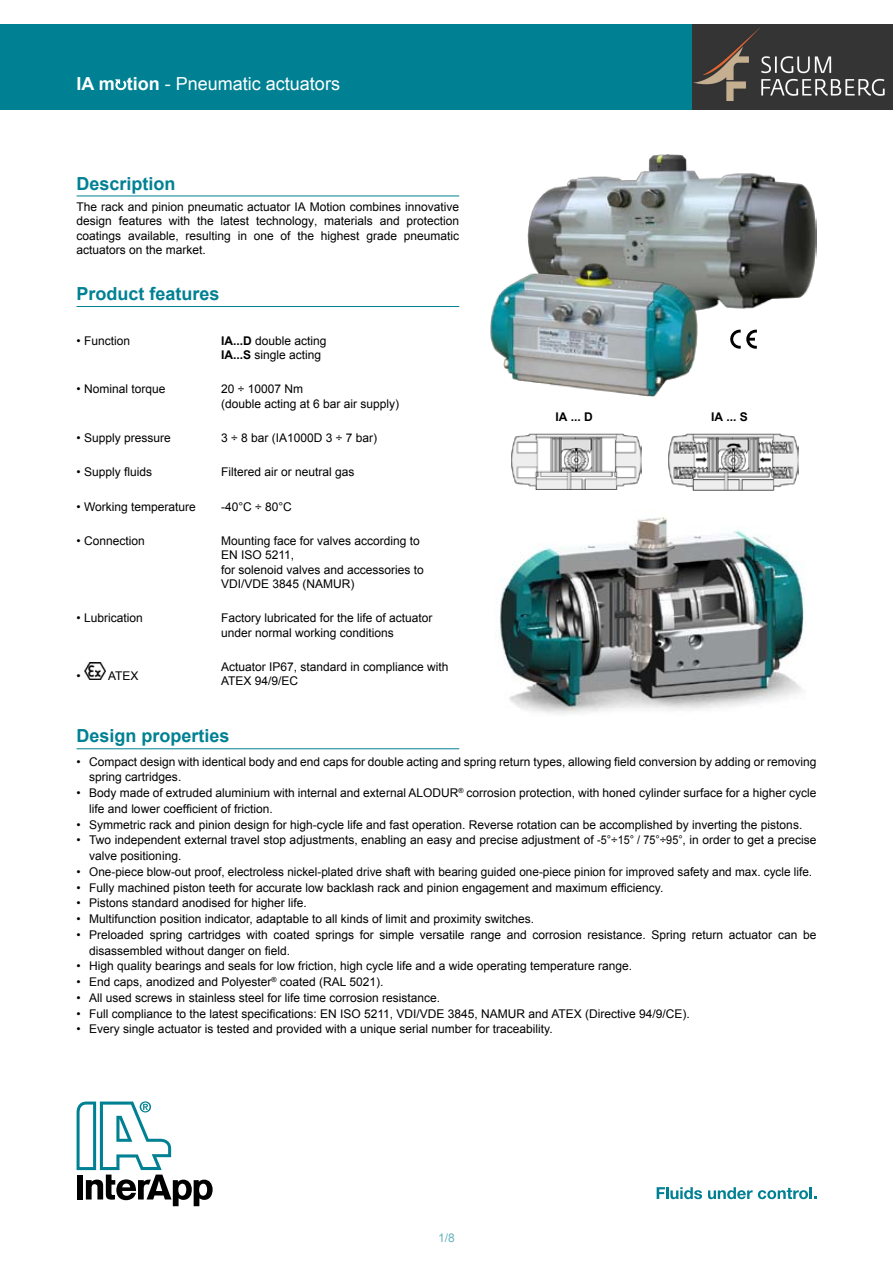
<style>
.page{position:relative;width:893px;height:1263px;background:#fff}
.page>*{position:absolute;margin:0;border:0;box-sizing:border-box;transform-origin:0 0}
.t1{font:700 18px "Arial";color:#008193}
.t2{font:18px "Arial";color:#fff}
.t3{font:12px/14.4px "Arial";color:#000}
.t4{font:700 12px "Arial";color:#000}
.t5{font:12px "Arial";color:#66b3be}
.s1{font-weight:700}
</style>
<div class="page">
<svg style="left:77px;top:1101px;width:136px;height:105px"></svg>
<svg style="left:657px;top:1187px;width:45px;height:12px"></svg>
<svg style="left:708px;top:1187px;width:108px;height:12px"></svg>
<div style="left:0;top:24px;width:893px;height:85px;background:#008193"></div>
<svg style="left:730px;top:330px;width:27px;height:19px"></svg>
<img style="left:528px;top:154px;width:288px;height:156px">
<img style="left:511px;top:433px;width:130px;height:57px">
<img style="left:668px;top:434px;width:131px;height:57px">
<img style="left:499px;top:517px;width:306px;height:198px">
<img style="left:490px;top:262px;width:211px;height:135px">
<hr style="left:77px;top:196px;width:382px;height:1px;background:#008193">
<hr style="left:77px;top:306px;width:382px;height:1px;background:#008193">
<img style="left:84px;top:662px;width:21px;height:18px">
<hr style="left:77px;top:748px;width:382px;height:1px;background:#008193">
<img style="left:692px;top:24px;width:200px;height:85px">
<svg style="left:115px;top:79px;width:12px;height:11px"></svg>
<h1 class="t2" style="left:77px;top:72px;width:265px"><span class="s1">IA m tion</span> - Pneumatic actuators</h1>
<h1 class="t1" style="left:77px;top:171px;width:101px">Description</h1>
<p class="t3" style="left:77px;top:200px;width:384px;text-align:justify">The rack and pinion pneumatic actuator IA Motion combines innovative design features with the latest technology, materials and protection coatings available, resulting in one of the highest grade pneumatic actuators on the market.</p>
<h1 class="t1" style="left:77px;top:282px;width:145px">Product features</h1>
<p class="t3" style="left:77px;top:333px;width:55px">• Function</p>
<p class="t3" style="left:221px;top:333px;width:107px"><span class="s1">IA...D</span> double acting<br><span class="s1">IA...S</span> single acting</p>
<p class="t3" style="left:77px;top:382px;width:90px">• Nominal torque</p>
<p class="t3" style="left:221px;top:382px;width:180px">20 ÷ 10007 Nm<br>(double acting at 6 bar air supply)</p>
<p class="t3" style="left:77px;top:431px;width:96px">• Supply pressure</p>
<p class="t3" style="left:221px;top:431px;width:157px">3 ÷ 8 bar (IA1000D 3 ÷ 7 bar)</p>
<p class="t3" style="left:77px;top:465px;width:77px">• Supply fluids</p>
<p class="t3" style="left:221px;top:465px;width:135px">Filtered air or neutral gas</p>
<p class="t3" style="left:77px;top:499px;width:121px">• Working temperature</p>
<p class="t3" style="left:221px;top:499px;width:72px">-40°C ÷ 80°C</p>
<p class="t3" style="left:77px;top:533px;width:70px">• Connection</p>
<p class="t3" style="left:221px;top:533px;width:204px">Mounting face for valves according to<br>EN ISO 5211,<br>for solenoid valves and accessories to<br>VDI/VDE 3845 (NAMUR)</p>
<p class="t3" style="left:77px;top:611px;width:68px">• Lubrication</p>
<p class="t3" style="left:221px;top:611px;width:213px">Factory lubricated for the life of actuator under normal working conditions</p>
<p class="t3" style="left:77px;top:668px;width:63px">• ATEX</p>
<p class="t3" style="left:221px;top:659px;width:229px">Actuator IP67, standard in compliance with<br>ATEX 94/9/EC</p>
<p class="t4" style="left:555px;top:409px;width:39px">IA ... D</p>
<p class="t4" style="left:711px;top:409px;width:38px">IA ... S</p>
<h1 class="t1" style="left:77px;top:724px;width:155px">Design properties</h1>
<p class="t3" style="left:89px;top:754px;width:729px;line-height:15.8px;text-indent:-13px">• Compact design with identical body and end caps for double acting and spring return types, allowing field conversion by adding or removing spring cartridges.</p>
<p class="t3" style="left:89px;top:785px;width:729px;line-height:15.8px;text-indent:-13px">• Body made of extruded aluminium with internal and external ALODUR<sup>®</sup> corrosion protection, with honed cylinder surface for a higher cycle life and lower coefficient of friction.</p>
<p class="t3" style="left:77px;top:817px;width:727px">• Symmetric rack and pinion design for high-cycle life and fast operation. Reverse rotation can be accomplished by inverting the pistons.</p>
<p class="t3" style="left:89px;top:832px;width:729px;line-height:15.8px;text-indent:-13px">• Two independent external travel stop adjustments, enabling an easy and precise adjustment of -5°÷15° / 75°÷95°, in order to get a precise valve positioning.</p>
<p class="t3" style="left:77px;top:865px;width:737px">• One-piece blow-out proof, electroless nickel-plated drive shaft with bearing guided one-piece pinion for improved safety and max. cycle life.</p>
<p class="t3" style="left:77px;top:880px;width:588px">• Fully machined piston teeth for accurate low backlash rack and pinion engagement and maximum efficiency.</p>
<p class="t3" style="left:77px;top:896px;width:232px">• Pistons standard anodised for higher life.</p>
<p class="t3" style="left:77px;top:912px;width:459px">• Multifunction position indicator, adaptable to all kinds of limit and proximity switches.</p>
<p class="t3" style="left:89px;top:927px;width:729px;line-height:15.8px;text-indent:-13px">• Preloaded spring cartridges with coated springs for simple versatile range and corrosion resistance. Spring return actuator can be disassembled without danger on field.</p>
<p class="t3" style="left:77px;top:959px;width:557px">• High quality bearings and seals for low friction, high cycle life and a wide operating temperature range.</p>
<p class="t3" style="left:77px;top:975px;width:308px">• End caps, anodized and Polyester<sup>®</sup> coated (RAL 5021).</p>
<p class="t3" style="left:77px;top:991px;width:365px">• All used screws in stainless steel for life time corrosion resistance.</p>
<p class="t3" style="left:77px;top:1006px;width:615px">• Full compliance to the latest specifications: EN ISO 5211, VDI/VDE 3845, NAMUR and ATEX (Directive 94/9/CE).</p>
<p class="t3" style="left:77px;top:1022px;width:478px">• Every single actuator is tested and provided with a unique serial number for traceability.</p>
<p class="t5" style="left:438px;top:1230px;width:18px">1/8</p>
</div>
